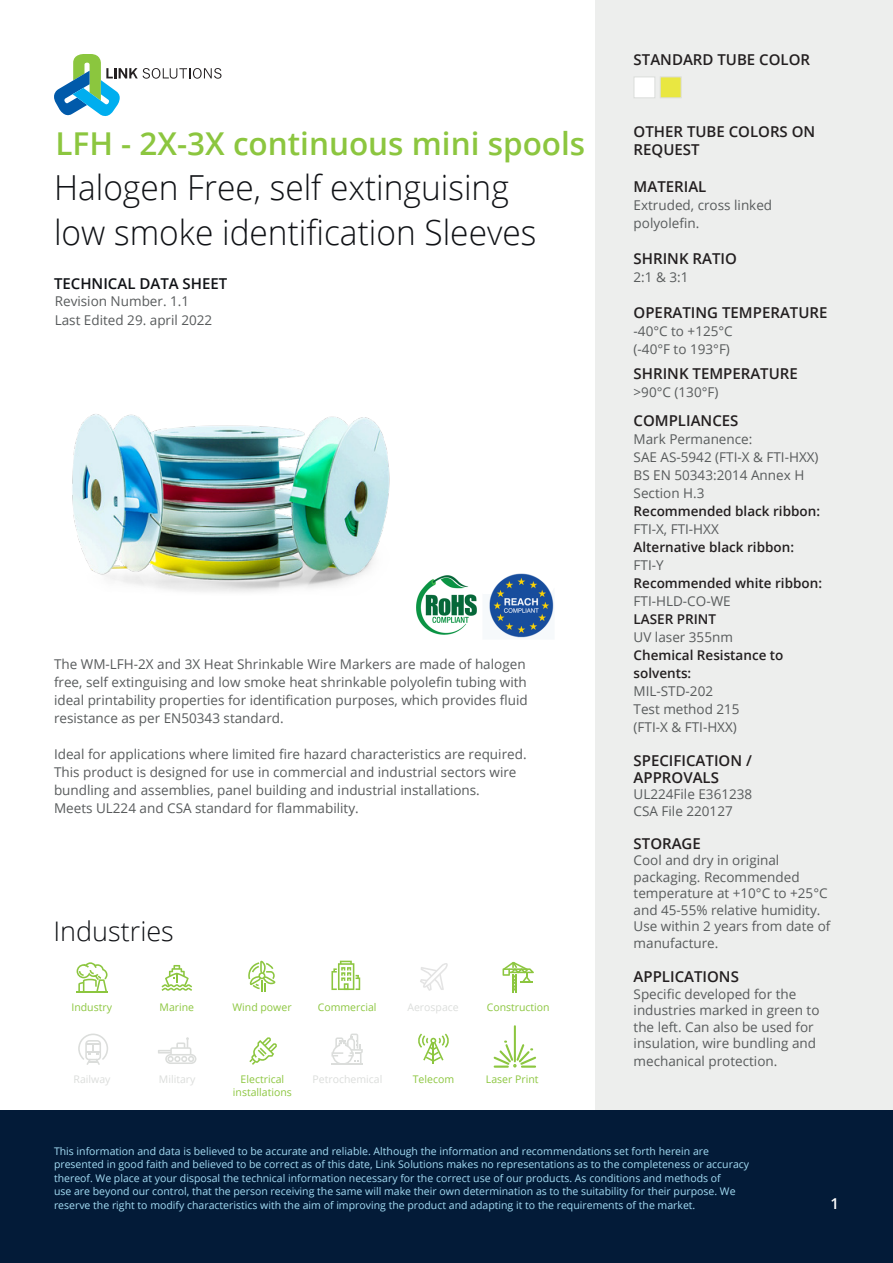
<style>
.page{position:relative;width:893px;height:1263px;background:#fff}
.page>*{position:absolute;margin:0;border:0;box-sizing:border-box;transform-origin:0 0}
.t1{font:300 34.5px/45px "Open Sans";color:#101216}
.t2{font:600 31.5px "Open Sans";color:#8cc63f}
.t3{font:300 27px "Open Sans";color:#101216}
.t4{font:600 15px/18px "Open Sans";color:#231f20}
.t5{font:600 15px "Open Sans";color:#101216}
.t6{font:600 15px "Open Sans";color:#fff}
.t7{font:13.5px/16.5px "Open Sans";color:#585b5c}
.t8{font:600 13.5px/18px "Open Sans";color:#231f20}
.t9{font:10.5px/13.5px "Open Sans";color:#a5def6}
.t10{font:10.5px/13.5px "Open Sans";color:#8cc63f;text-align:center}
.t11{font:10.5px "Open Sans";color:#dbdddb}
.s1{font-weight:400;color:#585b5c}
</style>
<div class="page">
<hr style="left:514px;top:1026px;width:2px;height:35px;background:#8cc63f">
<svg style="left:494px;top:1040px;width:42px;height:28px"></svg>
<div style="left:595px;top:0;width:298px;height:1110px;background:#edeeed"></div>
<div style="left:634px;top:77px;width:21px;height:21px;background:#fff;border:1px solid #dbdddb"></div>
<div style="left:660px;top:77px;width:21px;height:21px;background:#e9e741;border:1px solid #dbdddb"></div>
<svg style="left:77px;top:962px;width:31px;height:29px"></svg>
<hr style="left:77px;top:991px;width:31px;height:1px;background:#8cc63f">
<svg style="left:162px;top:965px;width:30px;height:26px"></svg>
<svg style="left:248px;top:961px;width:27px;height:31px"></svg>
<svg style="left:331px;top:961px;width:29px;height:29px"></svg>
<svg style="left:420px;top:963px;width:28px;height:28px"></svg>
<svg style="left:503px;top:962px;width:31px;height:30px"></svg>
<svg style="left:78px;top:1033px;width:30px;height:32px"></svg>
<svg style="left:158px;top:1037px;width:38px;height:27px"></svg>
<svg style="left:249px;top:1037px;width:28px;height:28px"></svg>
<svg style="left:331px;top:1033px;width:32px;height:32px"></svg>
<svg style="left:418px;top:1033px;width:31px;height:31px"></svg>
<img style="left:489px;top:573px;width:65px;height:65px">
<img style="left:416px;top:575px;width:61px;height:60px">
<img style="left:72px;top:414px;width:318px;height:178px">
<div style="left:0;top:1111px;width:893px;height:152px;background:#031b38"></div>
<svg style="left:54px;top:54px;width:167px;height:62px"></svg>
<p class="t2" style="left:56px;top:122px;width:531px">LFH - 2X-3X continuous mini spools</p>
<p class="t1" style="left:54px;top:164px;width:484px">Halogen Free, self extinguising low smoke identification Sleeves</p>
<p class="t5" style="left:54px;top:273px;width:175px">TECHNICAL DATA SHEET</p>
<p class="t7" style="left:55px;top:293px;width:136px">Revision Number. 1.1</p>
<p class="t7" style="left:55px;top:311px;width:159px">Last Edited 29. april 2022</p>
<p class="t7" style="left:54px;top:655px;width:475px;line-height:18px">The WM-LFH-2X and 3X Heat Shrinkable Wire Markers are made of halogen free, self extinguising and low smoke heat shrinkable polyolefin tubing with ideal printability properties for identification purposes, which provides fluid resistance as per EN50343 standard.</p>
<p class="t7" style="left:54px;top:746px;width:474px">Ideal for applications where limited fire hazard characteristics are required.</p>
<p class="t7" style="left:54px;top:763px;width:464px;line-height:18px">This product is designed for use in commercial and industrial sectors wire bundling and assemblies, panel building and industrial installations.</p>
<p class="t7" style="left:54px;top:800px;width:306px">Meets UL224 and CSA standard for flammability.</p>
<p class="t3" style="left:53px;top:912px;width:122px">Industries</p>
<p class="t10" style="left:71px;top:1000px;width:42px">Industry</p>
<p class="t10" style="left:160px;top:1000px;width:36px">Marine</p>
<p class="t10" style="left:232px;top:1000px;width:61px">Wind power</p>
<p class="t10" style="left:318px;top:1000px;width:60px">Commercial</p>
<p class="t11" style="left:407px;top:1000px;width:53px">Aerospace</p>
<p class="t10" style="left:487px;top:1000px;width:65px">Construction</p>
<p class="t11" style="left:74px;top:1071px;width:38px">Railway</p>
<p class="t11" style="left:159px;top:1071px;width:38px">Military</p>
<p class="t10" style="left:233px;top:1072px;width:60px">Electrical installations</p>
<p class="t11" style="left:313px;top:1071px;width:71px">Petrochemical</p>
<p class="t10" style="left:413px;top:1072px;width:43px">Telecom</p>
<p class="t10" style="left:486px;top:1072px;width:54px">Laser Print</p>
<p class="t4" style="left:634px;top:51px;width:178px">STANDARD TUBE COLOR</p>
<p class="t4" style="left:634px;top:123px;width:183px">OTHER TUBE COLORS ON<br>REQUEST</p>
<p class="t4" style="left:634px;top:177px;width:74px">MATERIAL</p>
<p class="t7" style="left:634px;top:195px;width:140px;line-height:18px">Extruded, cross linked polyolefin.</p>
<p class="t4" style="left:634px;top:249px;width:105px">SHRINK RATIO</p>
<p class="t7" style="left:634px;top:268px;width:56px">2:1 &amp; 3:1</p>
<p class="t4" style="left:634px;top:303px;width:195px">OPERATING TEMPERATURE</p>
<p class="t7" style="left:634px;top:322px;width:101px">-40°C to +125°C</p>
<p class="t7" style="left:634px;top:340px;width:98px">(-40°F to 193°F)</p>
<p class="t4" style="left:634px;top:364px;width:166px">SHRINK TEMPERATURE</p>
<p class="t7" style="left:634px;top:383px;width:86px">&gt;90°C (130°F)</p>
<p class="t4" style="left:634px;top:411px;width:106px">COMPLIANCES</p>
<p class="t7" style="left:634px;top:430px;width:120px">Mark Permanence:</p>
<p class="t7" style="left:634px;top:448px;width:186px">SAE AS-5942 (FTI-X &amp; FTI-HXX)</p>
<p class="t7" style="left:634px;top:465px;width:172px;line-height:18px">BS EN 50343:2014 Annex H<br>Section H.3</p>
<p class="t8" style="left:634px;top:501px;width:188px">Recommended black ribbon:<br><span class="s1">FTI-X, FTI-HXX</span></p>
<p class="t8" style="left:634px;top:537px;width:162px">Alternative black ribbon:</p>
<p class="t7" style="left:634px;top:556px;width:32px">FTI-Y</p>
<p class="t8" style="left:634px;top:573px;width:190px">Recommended white ribbon:</p>
<p class="t7" style="left:634px;top:592px;width:99px">FTI-HLD-CO-WE</p>
<p class="t8" style="left:634px;top:609px;width:84px">LASER PRINT</p>
<p class="t7" style="left:634px;top:628px;width:101px">UV laser 355nm</p>
<p class="t8" style="left:634px;top:645px;width:151px">Chemical Resistance to solvents:</p>
<p class="t7" style="left:634px;top:682px;width:81px">MIL-STD-202</p>
<p class="t7" style="left:634px;top:700px;width:108px">Test method 215</p>
<p class="t7" style="left:634px;top:718px;width:105px">(FTI-X &amp; FTI-HXX)</p>
<p class="t4" style="left:634px;top:752px;width:120px;line-height:16.5px">SPECIFICATION /<br>APPROVALS</p>
<p class="t7" style="left:634px;top:785px;width:120px">UL224File E361238</p>
<p class="t7" style="left:634px;top:802px;width:101px">CSA File 220127</p>
<p class="t4" style="left:634px;top:834px;width:69px">STORAGE</p>
<p class="t7" style="left:634px;top:851px;width:198px">Cool and dry in original packaging. Recommended temperature at +10°C to +25°C and 45-55% relative humidity.<br>Use within 2 years from date of manufacture.</p>
<p class="t4" style="left:634px;top:967px;width:107px">APPLICATIONS</p>
<p class="t7" style="left:634px;top:985px;width:187px">Specific developed for the industries marked in green to the left. Can also be used for insulation, wire bundling and</p>
<p class="t7" style="left:634px;top:1052px;width:145px">mechanical protection.</p>
<p class="t9" style="left:54px;top:1144px;width:697px">This information and data is believed to be accurate and reliable. Although the information and recommendations set forth herein are presented in good faith and believed to be correct as of this date, Link Solutions makes no representations as to the completeness or accuracy thereof. We place at your disposal the technical information necessary for the correct use of our products. As conditions and methods of<br>use are beyond our control, that the person receiving the same will make their own determination as to the suitability for their purpose. We reserve the right to modify characteristics with the aim of improving the product and adapting it to the requirements of the market.</p>
<p class="t6" style="left:830px;top:1193px;width:10px">1</p>
</div>
